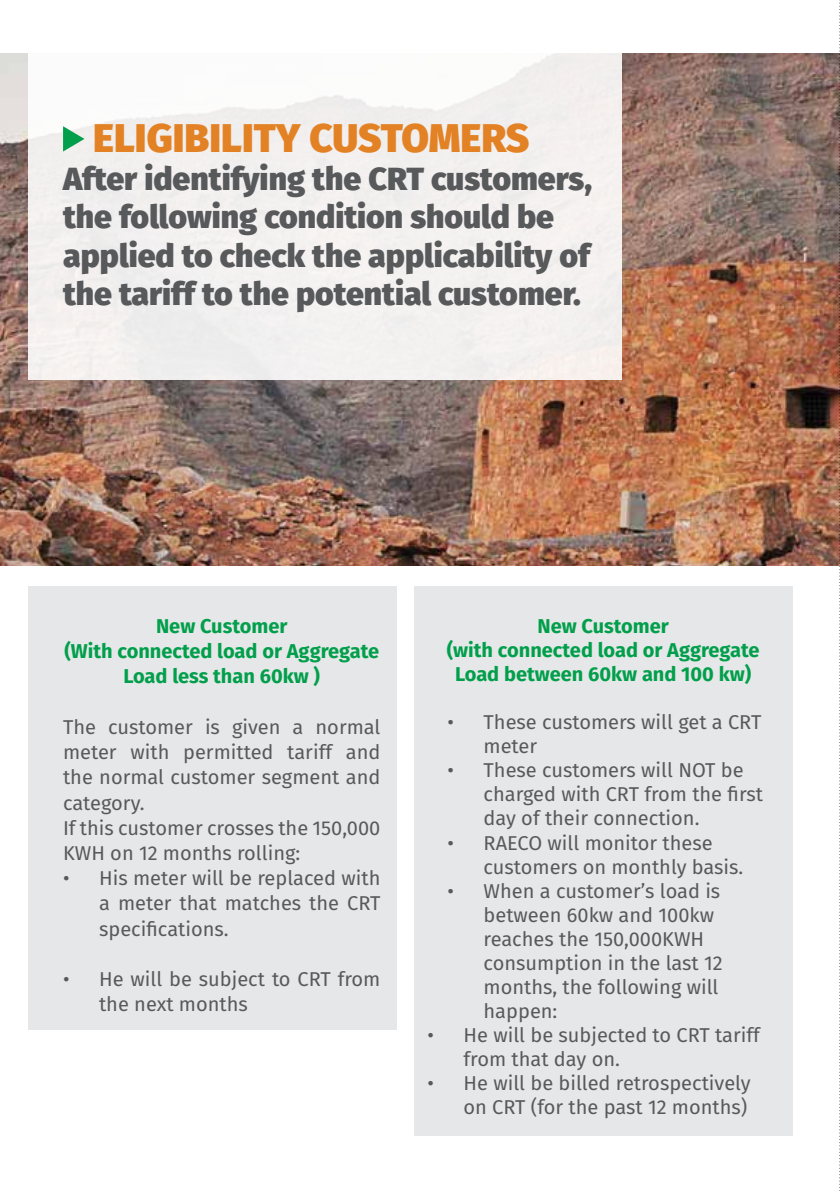
<style>
.page{position:relative;width:840px;height:1191px;background:#fff}
.page>*{position:absolute;margin:0;border:0;box-sizing:border-box;transform-origin:0 0}
.t1{font:800 40px "Fira Sans";color:#e38225}
.t2{font:800 32px/38.4px "Fira Sans";color:#58595b}
.t3{font:20px/24px "Fira Sans";color:#58595b}
.t4{font:700 20px/25.2px "Fira Sans";color:#019f4b;text-align:center}
</style>
<div class="page">
<img style="left:0;top:54px;width:839px;height:511px">
<div style="left:28px;top:0;width:593px;height:380px;background:linear-gradient(to right,#f5f4f4,#f5f3f2)"></div>
<div style="left:28px;top:586px;width:368px;height:443px;background:#e6e7e8"></div>
<div style="left:414px;top:586px;width:378px;height:549px;background:#e6e7e8"></div>
<svg style="left:63px;top:126px;width:21px;height:26px"></svg>
<svg style="left:839px;top:0;width:1px;height:1191px"></svg>
<h1 class="t1" style="left:93px;top:102px;width:437px">ELIGIBILITY CUSTOMERS</h1>
<h2 class="t2" style="left:63px;top:156px;width:530px">After identifying the CRT customers, the following condition should be applied to check the applicability of the tariff to the potential customer.</h2>
<p class="t4" style="left:64px;top:612px;width:316px">New Customer<br>(With connected load or Aggregate<br>Load less than 60kw )</p>
<p class="t3" style="left:63px;top:713px;width:319px;line-height:25.2px">The customer is given a normal meter with permitted tariff and the normal customer segment and category.<br>If this customer crosses the 150,000<br>KWH on 12 months rolling:</p>
<p class="t3" style="left:99px;top:865px;width:283px;line-height:25.2px;text-align:justify;text-indent:-36px">• His meter will be replaced with a meter that matches the CRT specifications.</p>
<p class="t3" style="left:99px;top:966px;width:282px;line-height:25.2px;text-indent:-36px">• He will be subject to CRT from the next months</p>
<p class="t4" style="left:446px;top:612px;width:314px;line-height:24px">New Customer<br>(with connected load or Aggregate<br>Load between 60kw and 100 kw)</p>
<p class="t3" style="left:483px;top:709px;width:279px;text-indent:-36px">• These customers will get a CRT meter</p>
<p class="t3" style="left:483px;top:758px;width:281px;text-indent:-36px">• These customers will NOT be charged with CRT from the first day of their connection.</p>
<p class="t3" style="left:483px;top:830px;width:261px;text-indent:-36px">• RAECO will monitor these customers on monthly basis.</p>
<p class="t3" style="left:483px;top:878px;width:240px;text-indent:-36px">• When a customer’s load is between 60kw and 100kw reaches the 150,000KWH consumption in the last 12 months, the following will happen:</p>
<p class="t3" style="left:463px;top:1022px;width:298px;text-indent:-36px">• He will be subjected to CRT tariff from that day on.</p>
<p class="t3" style="left:427px;top:1070px;width:324px;text-align:right">• He will be billed retrospectively on CRT (for the past 12 months)</p>
</div>
